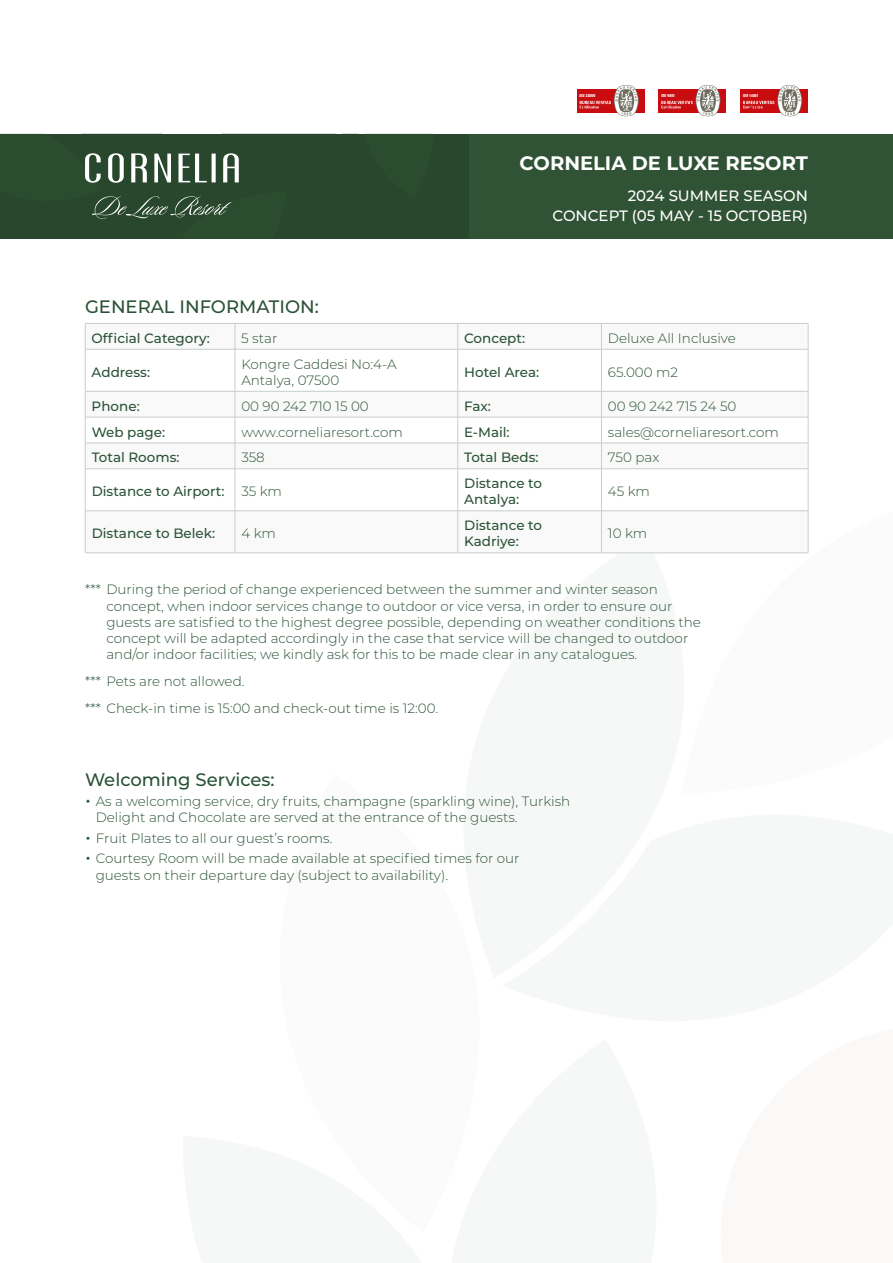
<style>
.page{position:relative;width:893px;height:1263px;background:#fff}
.page>*{position:absolute;margin:0;border:0;box-sizing:border-box;transform-origin:0 0}
.t1{font:700 19.5px "Montserrat";color:#fff}
.t2{font:500 18px "Montserrat";color:#2a5236}
.t3{font:500 15px/20.1px "Montserrat";color:#fff;text-align:right}
.t4{font:300 13.5px/16.2px "Montserrat";color:#2a5236}
.t5{font:500 13.5px/16.2px "Montserrat";color:#2a5236}
.t6{font:4.2px "Helvetica Condensed Black Se";color:#fff}
.s1{font-weight:300}
</style>
<div class="page">
<div style="left:0;top:134px;width:893px;height:104px;background:#315335"></div>
<div style="left:577px;top:89px;width:67px;height:23px;background:#c90c0f"></div>
<svg style="left:580px;top:85px;width:59px;height:31px"></svg>
<div style="left:659px;top:89px;width:67px;height:23px;background:#c90c0f"></div>
<svg style="left:661px;top:85px;width:59px;height:31px"></svg>
<div style="left:740px;top:89px;width:68px;height:23px;background:#c90c0f"></div>
<svg style="left:743px;top:85px;width:59px;height:31px"></svg>
<div style="left:0;top:134px;width:469px;height:104px;background:#28472c"></div>
<svg style="left:86px;top:324px;width:722px;height:229px"></svg>
<hr style="left:85px;top:323px;width:150px;height:1px;background:#c8cec6">
<hr style="left:235px;top:323px;width:223px;height:1px;background:#c8cec6">
<hr style="left:458px;top:323px;width:143px;height:1px;background:#c8cec6">
<hr style="left:601px;top:323px;width:207px;height:1px;background:#c8cec6">
<hr style="left:85px;top:349px;width:150px;height:1px;background:#c8cec6">
<hr style="left:235px;top:349px;width:223px;height:1px;background:#c8cec6">
<hr style="left:458px;top:349px;width:143px;height:1px;background:#c8cec6">
<hr style="left:601px;top:349px;width:207px;height:1px;background:#c8cec6">
<hr style="left:85px;top:391px;width:150px;height:1px;background:#c8cec6">
<hr style="left:235px;top:391px;width:223px;height:1px;background:#c8cec6">
<hr style="left:458px;top:391px;width:143px;height:1px;background:#c8cec6">
<hr style="left:601px;top:391px;width:207px;height:1px;background:#c8cec6">
<hr style="left:85px;top:417px;width:150px;height:1px;background:#c8cec6">
<hr style="left:235px;top:417px;width:223px;height:1px;background:#c8cec6">
<hr style="left:458px;top:417px;width:143px;height:1px;background:#c8cec6">
<hr style="left:601px;top:417px;width:207px;height:1px;background:#c8cec6">
<hr style="left:85px;top:443px;width:150px;height:1px;background:#c8cec6">
<hr style="left:235px;top:443px;width:223px;height:1px;background:#c8cec6">
<hr style="left:458px;top:443px;width:143px;height:1px;background:#c8cec6">
<hr style="left:601px;top:443px;width:207px;height:1px;background:#c8cec6">
<hr style="left:85px;top:468px;width:150px;height:1px;background:#c8cec6">
<hr style="left:235px;top:468px;width:223px;height:1px;background:#c8cec6">
<hr style="left:458px;top:468px;width:143px;height:1px;background:#c8cec6">
<hr style="left:601px;top:468px;width:207px;height:1px;background:#c8cec6">
<hr style="left:85px;top:510px;width:150px;height:1px;background:#c8cec6">
<hr style="left:235px;top:510px;width:223px;height:1px;background:#c8cec6">
<hr style="left:458px;top:510px;width:143px;height:1px;background:#c8cec6">
<hr style="left:601px;top:510px;width:207px;height:1px;background:#c8cec6">
<hr style="left:85px;top:553px;width:150px;height:1px;background:#c8cec6">
<hr style="left:235px;top:553px;width:223px;height:1px;background:#c8cec6">
<hr style="left:458px;top:553px;width:143px;height:1px;background:#c8cec6">
<hr style="left:601px;top:553px;width:207px;height:1px;background:#c8cec6">
<svg style="left:85px;top:324px;width:1px;height:25px"></svg>
<svg style="left:235px;top:324px;width:1px;height:25px"></svg>
<svg style="left:457px;top:324px;width:1px;height:25px"></svg>
<svg style="left:601px;top:324px;width:1px;height:25px"></svg>
<svg style="left:808px;top:324px;width:1px;height:25px"></svg>
<hr style="left:85px;top:349px;width:1px;height:42px;background:#c8cec6">
<hr style="left:235px;top:349px;width:1px;height:42px;background:#c8cec6">
<hr style="left:457px;top:349px;width:1px;height:42px;background:#c8cec6">
<hr style="left:601px;top:349px;width:1px;height:42px;background:#c8cec6">
<hr style="left:808px;top:349px;width:1px;height:42px;background:#c8cec6">
<svg style="left:85px;top:392px;width:1px;height:76px"></svg>
<svg style="left:235px;top:392px;width:1px;height:76px"></svg>
<svg style="left:457px;top:392px;width:1px;height:76px"></svg>
<svg style="left:601px;top:392px;width:1px;height:76px"></svg>
<svg style="left:808px;top:391px;width:1px;height:78px"></svg>
<hr style="left:85px;top:469px;width:1px;height:42px;background:#c8cec6">
<hr style="left:235px;top:469px;width:1px;height:42px;background:#c8cec6">
<hr style="left:457px;top:469px;width:1px;height:42px;background:#c8cec6">
<hr style="left:601px;top:469px;width:1px;height:42px;background:#c8cec6">
<hr style="left:808px;top:469px;width:1px;height:42px;background:#c8cec6">
<hr style="left:85px;top:511px;width:1px;height:42px;background:#c8cec6">
<hr style="left:235px;top:511px;width:1px;height:42px;background:#c8cec6">
<hr style="left:457px;top:511px;width:1px;height:42px;background:#c8cec6">
<hr style="left:601px;top:511px;width:1px;height:42px;background:#c8cec6">
<hr style="left:808px;top:511px;width:1px;height:42px;background:#c8cec6">
<p class="t6" style="left:580px;top:94px;width:17px">ISO 22000</p>
<p class="t6" style="left:661px;top:94px;width:15px">ISO 9001</p>
<p class="t6" style="left:743px;top:94px;width:17px">ISO 14001</p>
<h1 class="t1" style="left:520px;top:149px;width:290px">CORNELIA DE LUXE RESORT</h1>
<p class="t3" style="left:552px;top:185px;width:257px">2024 SUMMER SEASON<br>CONCEPT (05 MAY - 15 OCTOBER)</p>
<h2 class="t2" style="left:85px;top:294px;width:235px">GENERAL INFORMATION:</h2>
<p class="t5" style="left:92px;top:329px;width:120px">Official Category:</p>
<p class="t4" style="left:241px;top:330px;width:38px">5 star</p>
<p class="t5" style="left:464px;top:329px;width:62px">Concept:</p>
<p class="t4" style="left:608px;top:330px;width:130px">Deluxe All Inclusive</p>
<p class="t5" style="left:92px;top:363px;width:60px">Address:</p>
<p class="t4" style="left:241px;top:355px;width:157px">Kongre Caddesi No:4-A<br>Antalya, 07500</p>
<p class="t5" style="left:464px;top:363px;width:76px">Hotel Area:</p>
<p class="t4" style="left:608px;top:363px;width:72px">65.000 m2</p>
<p class="t5" style="left:92px;top:397px;width:50px">Phone:</p>
<p class="t4" style="left:241px;top:397px;width:129px">00 90 242 710 15 00</p>
<p class="t5" style="left:464px;top:397px;width:28px">Fax:</p>
<p class="t4" style="left:608px;top:397px;width:130px">00 90 242 715 24 50</p>
<p class="t5" style="left:92px;top:423px;width:75px">Web page:</p>
<p class="t4" style="left:241px;top:423px;width:163px">www.corneliaresort.com</p>
<p class="t5" style="left:464px;top:423px;width:47px">E-Mail:</p>
<p class="t4" style="left:608px;top:423px;width:172px">sales@corneliaresort.com</p>
<p class="t5" style="left:92px;top:449px;width:89px">Total Rooms:</p>
<p class="t4" style="left:241px;top:449px;width:25px">358</p>
<p class="t5" style="left:464px;top:449px;width:76px">Total Beds:</p>
<p class="t4" style="left:608px;top:449px;width:53px">750 pax</p>
<p class="t5" style="left:92px;top:483px;width:192px">Distance to Airport: <span class="s1">35 km</span></p>
<p class="t5" style="left:464px;top:475px;width:79px">Distance to<br>Antalya:</p>
<p class="t4" style="left:608px;top:483px;width:43px">45 km</p>
<p class="t5" style="left:92px;top:525px;width:125px">Distance to Belek:</p>
<p class="t4" style="left:241px;top:525px;width:36px">4 km</p>
<p class="t5" style="left:464px;top:517px;width:79px">Distance to<br>Kadriye:</p>
<p class="t4" style="left:608px;top:525px;width:41px">10 km</p>
<p class="t4" style="left:106px;top:581px;width:596px;text-indent:-21px">*** During the period of change experienced between the summer and winter season concept, when indoor services change to outdoor or vice versa, in order to ensure our guests are satisfied to the highest degree possible, depending on weather conditions the concept will be adapted accordingly in the case that service will be changed to outdoor and/or indoor facilities; we kindly ask for this to be made clear in any catalogues.</p>
<p class="t4" style="left:85px;top:667px;width:355px;line-height:26.8px">*** Pets are not allowed.<br>*** Check-in time is 15:00 and check-out time is 12:00.</p>
<h2 class="t2" style="left:85px;top:767px;width:191px">Welcoming Services:</h2>
<p class="t4" style="left:96px;top:793px;width:476px">As a welcoming service, dry fruits, champagne (sparkling wine), Turkish<br>Delight and Chocolate are served at the entrance of the guests.</p>
<p class="t4" style="left:96px;top:827px;width:425px;line-height:20.4px">Fruit Plates to all our guest’s rooms.<br>Courtesy Room will be made available at specified times for our</p>
<p class="t4" style="left:96px;top:866px;width:354px">guests on their departure day (subject to availability).</p>
</div>
